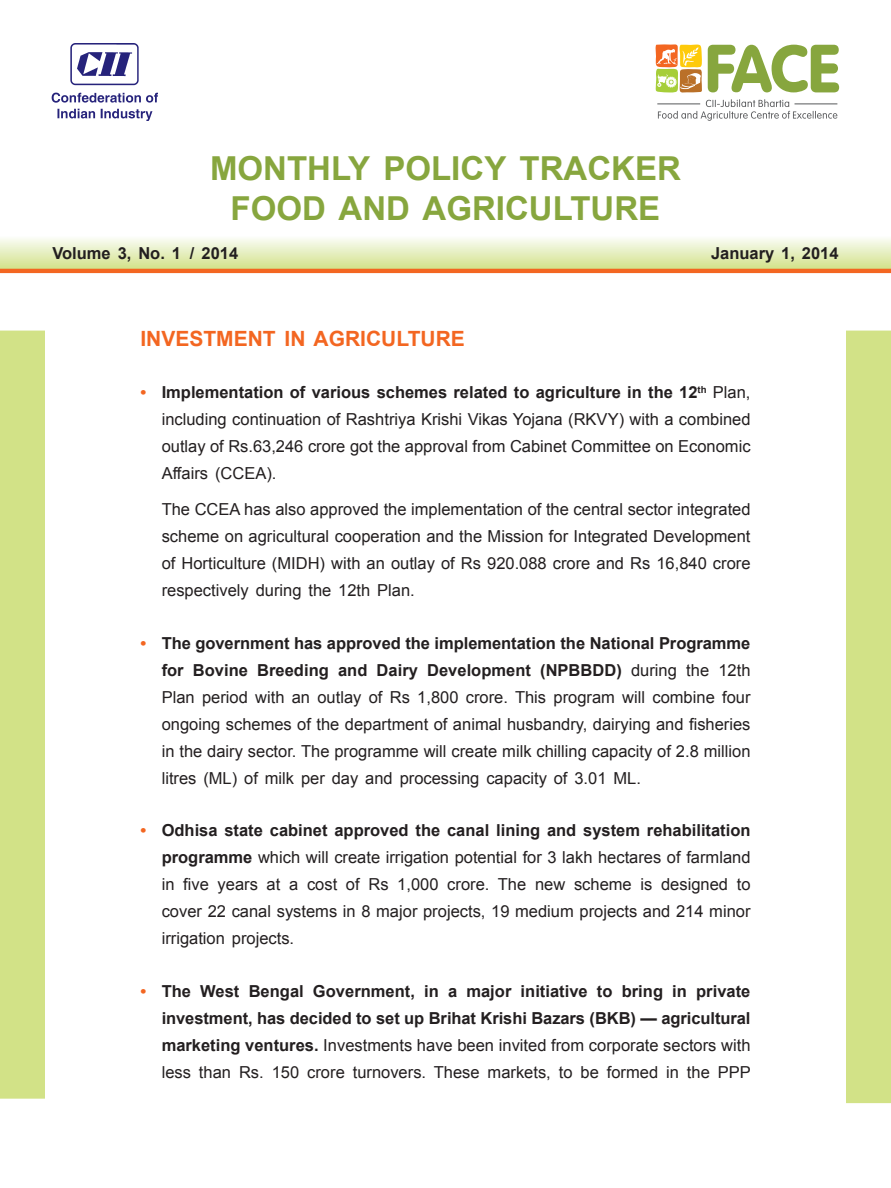
<style>
.page{position:relative;width:891px;height:1188px;background:#fff}
.page>*{position:absolute;margin:0;border:0;box-sizing:border-box;transform-origin:0 0}
.t1{font:700 33px "Arial";color:#87a63e}
.sub-hd1{font:700 21px "Arial";color:#f36621}
.bull-lev1{font:16.5px/27px "Arial";color:#231f20;text-align:justify}
.bull-lev1-2{font:700 16.5px/27px "Arial";letter-spacing:-.005em;color:#231f20;text-align:justify}
.s1{font-weight:700;color:#f36621}
.s2{font-weight:700}
.s3{color:#f36621}
.s4{font-weight:400}
</style>
<div class="page">
<div style="left:0;top:235px;width:891px;height:34px;background:linear-gradient(to bottom,#fcfefe,#d3e38d)"></div>
<svg style="left:658px;top:99px;width:179px;height:22px"></svg>
<hr style="left:794px;top:103px;width:43px;height:1px;background:#57585a">
<hr style="left:657px;top:103px;width:43px;height:1px;background:#57585a">
<svg style="left:655px;top:44px;width:184px;height:49px"></svg>
<img style="left:52px;top:43px;width:105px;height:78px">
<div style="left:0;top:330px;width:45px;height:768px;background:#d2e287"></div>
<div style="left:846px;top:330px;width:45px;height:772px;background:#d2e287"></div>
<hr style="left:0;top:269px;width:891px;height:4px;background:#f36621">
<p class="t1" style="left:210px;top:147px;width:472px">MONTHLY POLICY TRACKER</p>
<p class="t1" style="left:231px;top:186px;width:431px">FOOD AND AGRICULTURE</p>
<p class="bull-lev1-2" style="left:52px;top:240px;width:187px">Volume 3, No. 1 / 2014</p>
<p class="bull-lev1-2" style="left:711px;top:240px;width:129px">January 1, 2014</p>
<p class="sub-hd1" style="left:140px;top:324px;width:21px">Inve</p>
<p class="sub-hd1" style="left:189px;top:324px;width:30px">stment</p>
<p class="sub-hd1" style="left:285px;top:324px;width:59px">in Agriculture</p>
<p class="bull-lev1" style="left:162px;top:379px;width:590px;text-indent:-21px"><span class="s1">•</span> <span class="s2">Implementation of various schemes related to agriculture in the 12</span><sup>th</sup> Plan, including continuation of Rashtriya Krishi Vikas Yojana (RKVY) with a combined outlay of Rs.63,246 crore got the approval from Cabinet Committee on Economic Affairs (CCEA).</p>
<p class="bull-lev1" style="left:162px;top:496px;width:590px">The CCEA has also approved the implementation of the central sector integrated scheme on agricultural cooperation and the Mission for Integrated Development of Horticulture (MIDH) with an outlay of Rs 920.088 crore and Rs 16,840 crore respectively during the 12th Plan.</p>
<p class="bull-lev1" style="left:162px;top:629px;width:590px;text-indent:-21px"><span class="s1">•</span> <span class="s2">The government has approved the implementation the National Programme for Bovine Breeding and Dairy Development (NPBBDD)</span> during the 12th Plan period with an outlay of Rs 1,800 crore. This program will combine four ongoing schemes of the department of animal husbandry, dairying and fisheries in the dairy sector. The programme will create milk chilling capacity of 2.8 million litres (ML) of milk per day and processing capacity of 3.01 ML.</p>
<p class="bull-lev1" style="left:162px;top:817px;width:590px;text-indent:-21px"><span class="s1">•</span> <span class="s2">Odhisa state cabinet approved the canal lining and system rehabilitation programme</span> which will create irrigation potential for 3 lakh hectares of farmland in five years at a cost of Rs 1,000 crore. The new scheme is designed to cover 22 canal systems in 8 major projects, 19 medium projects and 214 minor irrigation projects.</p>
<p class="bull-lev1-2" style="left:162px;top:977px;width:591px;text-indent:-21px"><span class="s3">•</span> The West Bengal Government, in a major initiative to bring in private investment, has decided to set up Brihat Krishi Bazars (BKB) — agricultural marketing ventures. <span class="s4">Investments have been invited from corporate sectors with less than Rs. 150 crore turnovers. These markets, to be formed in the PPP</span></p>
</div>
